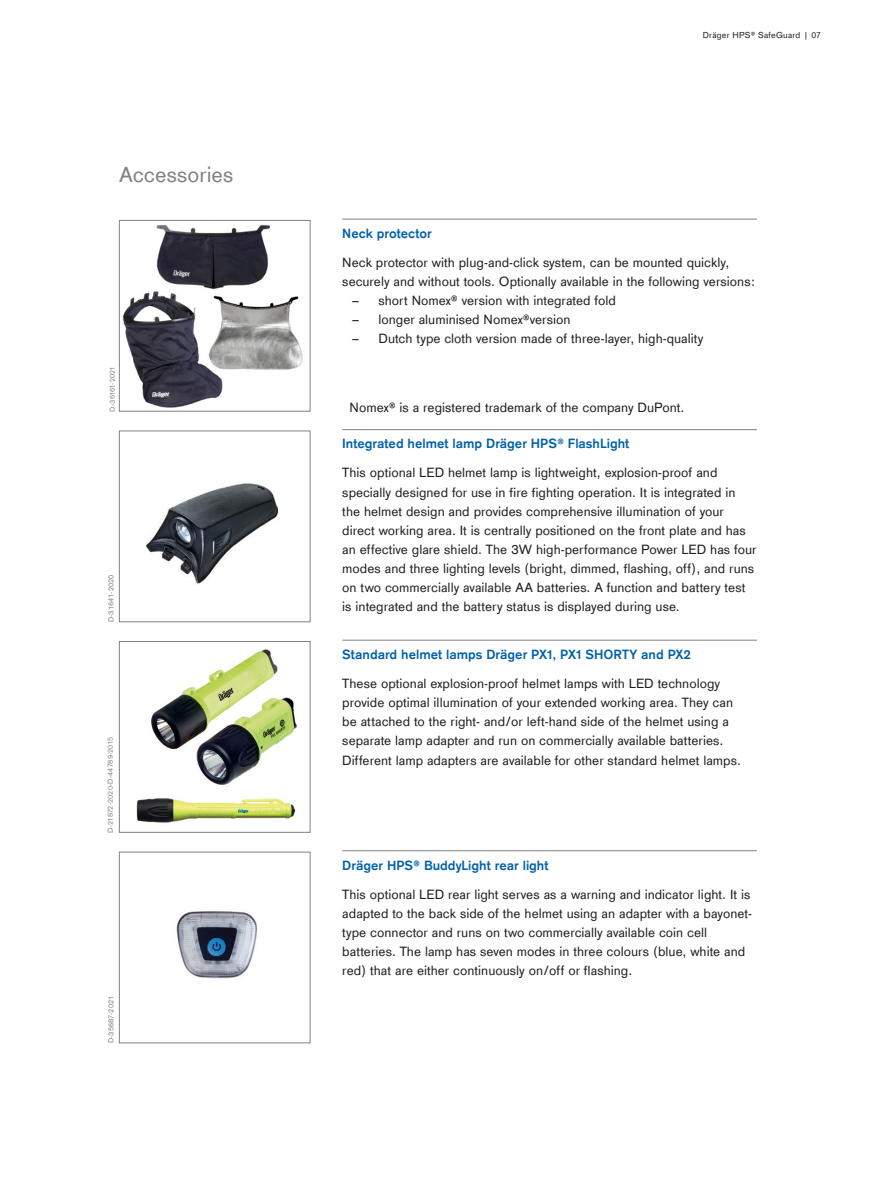
<style>
.page{position:relative;width:893px;height:1191px;background:#fff}
.page>*{position:absolute;margin:0;border:0;box-sizing:border-box;transform-origin:0 0}
.ps_page_hl{font:22.5px "Draeger Sans Global";letter-spacing:.005em;color:#808285}
.ps_copy{font:13.8px/19.2px "Draeger Sans Global";color:#231f20}
.ps_blue_hl{font:700 13.8px "Draeger Sans Global";color:#0161aa}
.t1{font:9px "Draeger Sans Global";letter-spacing:.025em;color:#231f20}
.ps_img_number{font:7.5px "Draeger Sans Global";letter-spacing:.025em;color:#808285}
.ps_img_number-2{font:7.5px "Draeger Sans Tab";color:#808285}
.s1{font-family:"Draeger Sans Global"}
.s2{font-family:"Draeger Sans Tab"}
</style>
<div class="page">
<img style="left:122px;top:224px;width:181px;height:184px">
<div style="left:119px;top:220px;width:191px;height:191px;border:1px solid #808285"></div>
<hr style="left:342px;top:219px;width:415px;height:1px;background:#808285">
<img style="left:146px;top:483px;width:133px;height:101px">
<div style="left:119px;top:431px;width:191px;height:191px;border:1px solid #808285"></div>
<hr style="left:342px;top:429px;width:415px;height:1px;background:#808285">
<hr style="left:342px;top:640px;width:415px;height:1px;background:#808285">
<img style="left:176px;top:911px;width:82px;height:68px">
<div style="left:119px;top:851px;width:191px;height:192px;border:1px solid #808285"></div>
<hr style="left:342px;top:850px;width:415px;height:1px;background:#808285">
<img style="left:136px;top:649px;width:161px;height:174px">
<div style="left:119px;top:641px;width:191px;height:191px;border:1px solid #808285"></div>
<p class="ps_page_hl" style="left:119px;top:161px;width:116px">Accessories</p>
<p class="ps_img_number" style="left:108px;top:411px;width:46px;rotate:-90deg">D-36161-2021</p>
<p class="ps_img_number-2" style="left:106px;top:622px;width:49px;rotate:-90deg"><span class="s1">D-</span>31641<span class="s1">-</span>2020</p>
<p class="ps_img_number" style="left:106px;top:832px;width:97px;rotate:-90deg">D-21872-2020-D-44789-2015</p>
<p class="ps_img_number-2" style="left:106px;top:1043px;width:49px;rotate:-90deg"><span class="s1">D-</span>35687<span class="s1">-</span>2021</p>
<p class="ps_blue_hl" style="left:342px;top:225px;width:91px">Neck protector</p>
<p class="t1" style="left:703px;top:29px;width:119px">Dräger HPS® SafeGuard | 07</p>
<p class="ps_copy" style="left:342px;top:252px;width:414px">Neck protector with plug-and-click system, can be mounted quickly, securely and without tools. Optionally available in the following versions:</p>
<p class="ps_copy" style="left:351px;top:291px;width:266px">– short Nomex® version with integrated fold</p>
<p class="ps_copy" style="left:351px;top:310px;width:221px">– longer aluminised Nomex®version</p>
<p class="ps_copy" style="left:351px;top:329px;width:353px">– Dutch type cloth version made of three-layer, high-quality</p>
<p class="ps_copy" style="left:350px;top:397px;width:336px">Nomex® is a registered trademark of the company DuPont.</p>
<p class="ps_blue_hl" style="left:342px;top:435px;width:289px">Integrated helmet lamp Dräger HPS® FlashLight</p>
<p class="ps_copy" style="left:342px;top:463px;width:416px">This optional LED helmet lamp is lightweight, explosion-proof and specially designed for use in fire fighting operation. It is integrated in the helmet design and provides comprehensive illumination of your direct working area. It is centrally positioned on the front plate and has an effective glare shield. The <span class="s2">3</span>W high-performance Power LED has four modes and three lighting levels (bright, dimmed, flashing, off), and runs on two commercially available AA batteries. A function and battery test is integrated and the battery status is displayed during use.</p>
<p class="ps_blue_hl" style="left:342px;top:646px;width:350px">Standard helmet lamps Dräger PX1, PX1 SHORTY and PX2</p>
<p class="ps_copy" style="left:342px;top:673px;width:392px">These optional explosion-proof helmet lamps with LED technology provide optimal illumination of your extended working area. They can be attached to the right- and/or left-hand side of the helmet using a separate lamp adapter and run on commercially available batteries.</p>
<p class="ps_copy" style="left:342px;top:750px;width:400px">Different lamp adapters are available for other standard helmet lamps.</p>
<p class="ps_blue_hl" style="left:342px;top:856px;width:208px">Dräger HPS® BuddyLight rear light</p>
<p class="ps_copy" style="left:342px;top:884px;width:411px">This optional LED rear light serves as a warning and indicator light. It is adapted to the back side of the helmet using an adapter with a bayonet&shy;type connector and runs on two commercially available coin cell batteries. The lamp has seven modes in three colours (blue, white and red) that are either continuously on/off or flashing.</p>
</div>
